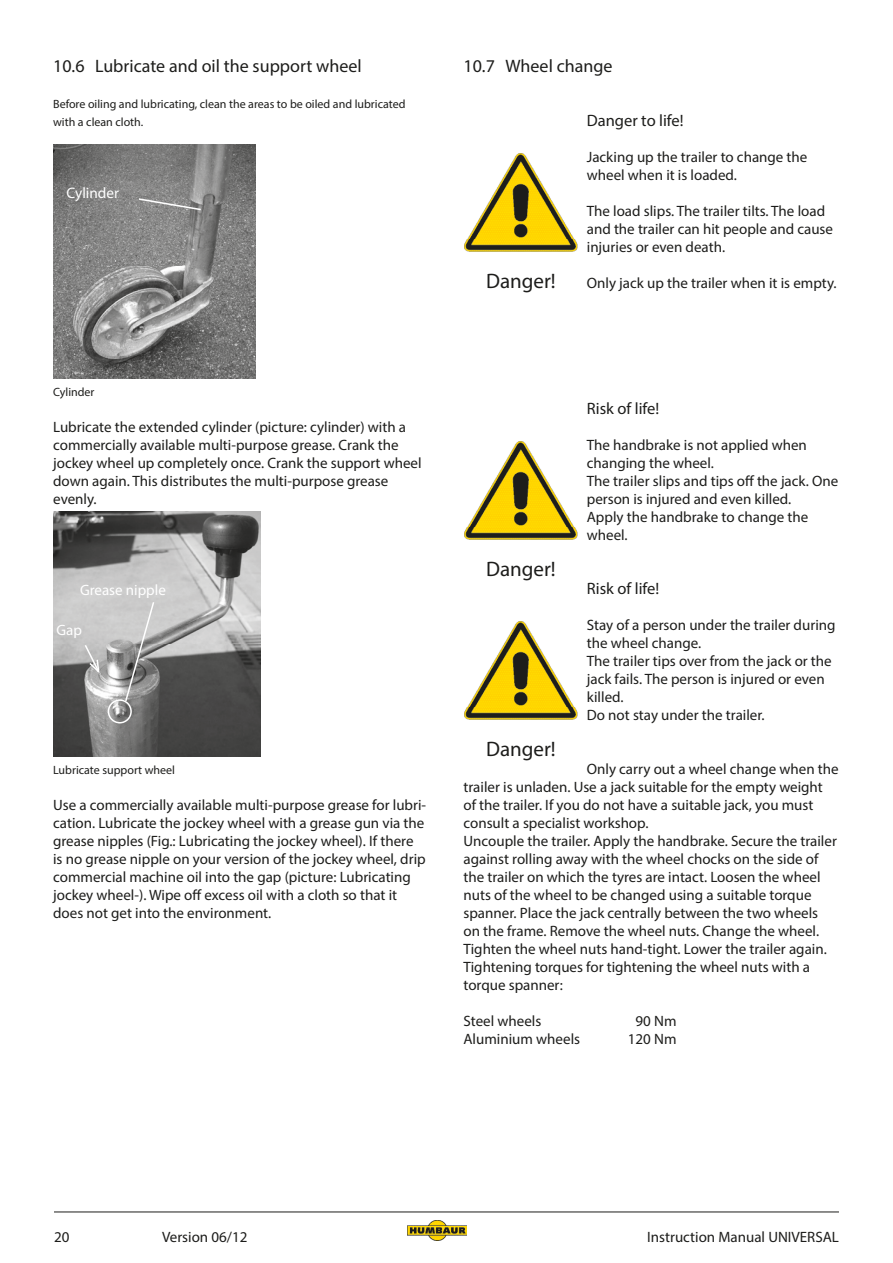
<style>
.page{position:relative;width:893px;height:1263px;background:#fff}
.page>*{position:absolute;margin:0;border:0;box-sizing:border-box;transform-origin:0 0}
.t1{font:21px "Myriad Pro";color:#1d1d1b}
.t2{font:18px "Myriad Pro";color:#1d1d1b}
.t3{font:16.5px "Myriad Pro";color:#1d1d1b}
.t4{font:15.15px "Myriad Pro";color:#fff}
.t5{font:15px/18px "Myriad Pro";color:#1d1d1b}
.t6{font:15px "Myriad Pro";color:#fff}
.t7{font:12px/18px "Myriad Pro";color:#1d1d1b}
</style>
<div class="page">
<hr style="left:54px;top:1211px;width:785px;height:1px;background:#1d1d1b">
<img style="left:408px;top:1220px;width:59px;height:20px">
<img style="left:53px;top:144px;width:202px;height:234px">
<svg style="left:137px;top:197px;width:66px;height:14px"></svg>
<img style="left:53px;top:512px;width:207px;height:244px">
<div style="left:108px;top:699px;width:24px;height:24px;border:2px solid #fff;border-radius:50%"></div>
<svg style="left:124px;top:600px;width:31px;height:103px;background:#a3a3a3"></svg>
<svg style="left:83px;top:643px;width:18px;height:32px"></svg>
<img style="left:465px;top:154px;width:112px;height:97px">
<img style="left:465px;top:442px;width:112px;height:97px">
<img style="left:465px;top:622px;width:112px;height:97px">
<p class="t2" style="left:53px;top:55px;width:310px">10.6 Lubricate and oil the support wheel</p>
<p class="t7" style="left:53px;top:95px;width:354px">Before oiling and lubricating, clean the areas to be oiled and lubricated with a clean cloth.</p>
<p class="t4" style="left:67px;top:184px;width:54px">Cylinder</p>
<p class="t2" style="left:463px;top:55px;width:151px">10.7 Wheel change</p>
<p class="t3" style="left:587px;top:110px;width:98px">Danger to life!</p>
<p class="t5" style="left:587px;top:148px;width:222px">Jacking up the trailer to change the wheel when it is loaded.</p>
<p class="t5" style="left:587px;top:202px;width:248px">The load slips. The trailer tilts. The load and the trailer can hit people and cause injuries or even death.</p>
<p class="t5" style="left:587px;top:274px;width:251px">Only jack up the trailer when it is empty.</p>
<h1 class="t1" style="left:486px;top:268px;width:71px">Danger!</h1>
<p class="t7" style="left:53px;top:383px;width:43px">Cylinder</p>
<p class="t5" style="left:53px;top:418px;width:370px">Lubricate the extended cylinder (picture: cylinder) with a commercially available multi-purpose grease. Crank the jockey wheel up completely once. Crank the support wheel down again. This distributes the multi-purpose grease evenly.</p>
<p class="t6" style="left:80px;top:581px;width:87px">Grease nipple</p>
<p class="t6" style="left:56px;top:621px;width:27px">Gap</p>
<p class="t7" style="left:53px;top:761px;width:123px">Lubricate support wheel</p>
<p class="t5" style="left:53px;top:796px;width:375px">Use a commercially available multi-purpose grease for lubri&shy;cation. Lubricate the jockey wheel with a grease gun via the grease nipples (Fig.: Lubricating the jockey wheel). If there is no grease nipple on your version of the jockey wheel, drip commercial machine oil into the gap (picture: Lubricating jockey wheel-). Wipe off excess oil with a cloth so that it does not get into the environment.</p>
<h1 class="t1" style="left:486px;top:556px;width:71px">Danger!</h1>
<h1 class="t1" style="left:486px;top:736px;width:71px">Danger!</h1>
<p class="t3" style="left:587px;top:398px;width:74px">Risk of life!</p>
<p class="t5" style="left:587px;top:436px;width:253px">The handbrake is not applied when changing the wheel.<br>The trailer slips and tips off the jack. One person is injured and even killed.<br>Apply the handbrake to change the wheel.</p>
<p class="t3" style="left:587px;top:578px;width:74px">Risk of life!</p>
<p class="t5" style="left:587px;top:616px;width:250px">Stay of a person under the trailer during the wheel change.<br>The trailer tips over from the jack or the jack fails. The person is injured or even killed.<br>Do not stay under the trailer.</p>
<p class="t5" style="left:463px;top:760px;width:377px;text-indent:123px">Only carry out a wheel change when the trailer is unladen. Use a jack suitable for the empty weight of the trailer. If you do not have a suitable jack, you must consult a specialist workshop.<br>Uncouple the trailer. Apply the handbrake. Secure the trailer against rolling away with the wheel chocks on the side of the trailer on which the tyres are intact. Loosen the wheel nuts of the wheel to be changed using a suitable torque spanner. Place the jack centrally between the two wheels<br>on the frame. Remove the wheel nuts. Change the wheel.<br>Tighten the wheel nuts hand-tight. Lower the trailer again.<br>Tightening torques for tightening the wheel nuts with a torque spanner:</p>
<p class="t5" style="left:463px;top:1012px;width:79px">Steel wheels</p>
<p class="t5" style="left:635px;top:1012px;width:43px">90 Nm</p>
<p class="t5" style="left:463px;top:1030px;width:118px">Aluminium wheels</p>
<p class="t5" style="left:628px;top:1030px;width:50px">120 Nm</p>
<p class="t5" style="left:54px;top:1228px;width:17px">20</p>
<p class="t5" style="left:162px;top:1228px;width:87px">Version 06/12</p>
<p class="t5" style="left:647px;top:1228px;width:193px">Instruction Manual UNIVERSAL</p>
</div>
